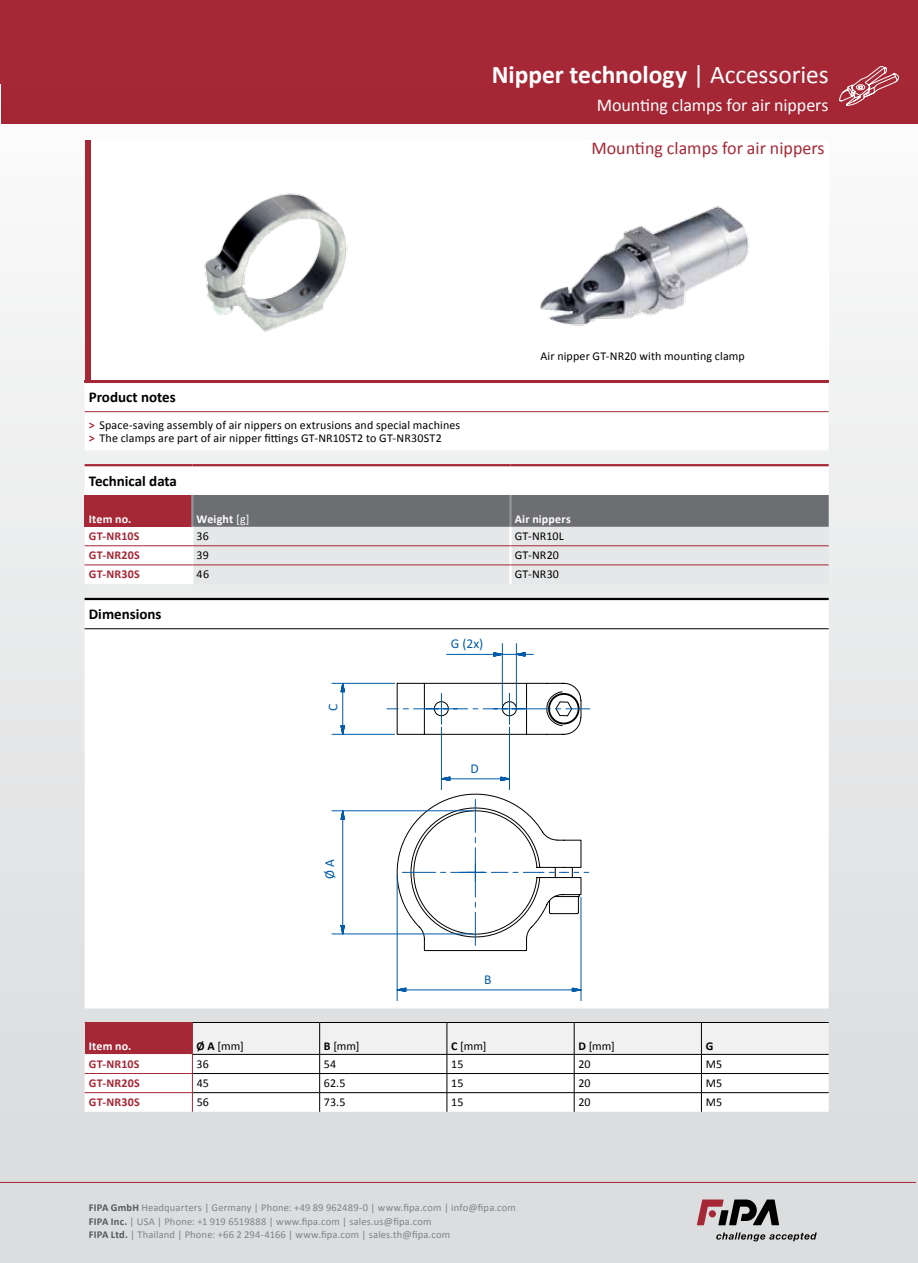
<style>
.page{position:relative;width:918px;height:1263px;background:#fff}
.page>*{position:absolute;margin:0;border:0;box-sizing:border-box;transform-origin:0 0}
.t1{font:700 25.5px "Calibri";letter-spacing:-.005em;color:#fff}
.t2{font:18px "Calibri";letter-spacing:-.005em;color:#fff}
.t3{font:18px "Calibri";color:#a62735}
.t4{font:700 15px "Calibri";color:#000}
.t5{font:13.5px "Calibri";color:#005baa}
.t6{font:12px/12.6px "Calibri";letter-spacing:.01em;color:#000}
.t7{font:700 12px "Calibri";letter-spacing:.02em;color:#a62735}
.t8{font:700 12px "Calibri";letter-spacing:.015em;color:#fff}
.t9{font:700 12px "Calibri";color:#000}
.t10{font:10.5px/13.5px "Calibri";letter-spacing:.015em;color:#808285}
.s1{font-weight:400}
.s2{font-weight:700;color:#a62735}
.s3{font-weight:700}
.s4{font-weight:700;color:#58595b}
</style>
<div class="page">
<div style="left:0;top:84px;width:918px;height:1179px;background:linear-gradient(to bottom,#fafafb,#d8d9db)"></div>
<div style="left:0;top:0;width:918px;height:123px;background:#a62735"></div>
<svg style="left:839px;top:66px;width:60px;height:40px"></svg>
<svg style="left:0;top:123px;width:1px;height:1140px"></svg>
<div style="left:88px;top:140px;width:741px;height:243px;background:#fff"></div>
<div style="left:85px;top:140px;width:6px;height:243px;background:#a62735"></div>
<img style="left:204px;top:193px;width:144px;height:139px">
<img style="left:540px;top:206px;width:209px;height:120px">
<svg style="left:85px;top:383px;width:744px;height:67px"></svg>
<hr style="left:85px;top:381px;width:744px;height:2px;background:#a62735">
<hr style="left:85px;top:411px;width:744px;height:1px;background:#a62735">
<svg style="left:85px;top:466px;width:744px;height:118px"></svg>
<div style="left:85px;top:495px;width:107px;height:32px;background:#a62735"></div>
<svg style="left:194px;top:495px;width:635px;height:89px;background:#b9b8ba"></svg>
<hr style="left:85px;top:464px;width:107px;height:2px;background:#a62735">
<hr style="left:192px;top:464px;width:319px;height:2px;background:#a62735">
<hr style="left:511px;top:464px;width:318px;height:2px;background:#a62735">
<hr style="left:191px;top:495px;width:3px;height:32px;background:#939598">
<hr style="left:509px;top:495px;width:3px;height:32px;background:#939598">
<hr style="left:191px;top:527px;width:3px;height:18px;background:#fff">
<hr style="left:509px;top:527px;width:3px;height:18px;background:#fff">
<hr style="left:191px;top:546px;width:3px;height:19px;background:#fff">
<hr style="left:509px;top:546px;width:3px;height:19px;background:#fff">
<hr style="left:191px;top:565px;width:3px;height:19px;background:#fff">
<hr style="left:509px;top:565px;width:3px;height:19px;background:#fff">
<hr style="left:85px;top:545px;width:107px;height:1px;background:#a62735">
<hr style="left:192px;top:545px;width:319px;height:1px;background:#a62735">
<hr style="left:511px;top:545px;width:318px;height:1px;background:#a62735">
<hr style="left:85px;top:565px;width:107px;height:1px;background:#a62735">
<hr style="left:192px;top:565px;width:319px;height:1px;background:#a62735">
<hr style="left:511px;top:565px;width:318px;height:1px;background:#a62735">
<svg style="left:85px;top:600px;width:744px;height:408px"></svg>
<hr style="left:85px;top:598px;width:744px;height:2px;background:#000">
<hr style="left:85px;top:628px;width:744px;height:1px;background:#000">
<svg style="left:390px;top:682px;width:192px;height:126px"></svg>
<svg style="left:414px;top:708px;width:12px;height:1px"></svg>
<hr style="left:426px;top:708px;width:31px;height:1px;background:#005baa">
<hr style="left:441px;top:693px;width:1px;height:31px;background:#005baa">
<hr style="left:509px;top:693px;width:1px;height:31px;background:#005baa">
<hr style="left:475px;top:799px;width:1px;height:33px;background:#005baa">
<svg style="left:444px;top:643px;width:146px;height:66px"></svg>
<svg style="left:439px;top:726px;width:73px;height:64px"></svg>
<svg style="left:331px;top:681px;width:77px;height:55px"></svg>
<svg style="left:331px;top:808px;width:258px;height:193px"></svg>
<svg style="left:85px;top:1022px;width:744px;height:90px"></svg>
<svg style="left:716px;top:1232px;width:101px;height:9px"></svg>
<svg style="left:697px;top:1199px;width:82px;height:26px;background:#796669"></svg>
<hr style="left:0;top:1182px;width:916px;height:1px;background:#a62735">
<h1 class="t1" style="left:492px;top:58px;width:338px">Nipper technology <span class="s1">| Accessories</span></h1>
<h2 class="t2" style="left:597px;top:94px;width:233px">Mounting clamps for air nippers</h2>
<h2 class="t3" style="left:591px;top:136px;width:235px">Mounting clamps for air nippers</h2>
<p class="t6" style="left:540px;top:350px;width:206px">Air nipper GT-NR20 with mounting clamp</p>
<p class="t4" style="left:89px;top:388px;width:88px">Product notes</p>
<p class="t6" style="left:89px;top:419px;width:373px"><span class="s2">&gt;</span> Space-saving assembly of air nippers on extrusions and special machines <span class="s2">&gt;</span> The clamps are part of air nipper fittings GT-NR10ST2 to GT-NR30ST2</p>
<p class="t4" style="left:89px;top:471px;width:90px">Technical data</p>
<p class="t8" style="left:89px;top:511px;width:44px">Item no.</p>
<p class="t8" style="left:197px;top:511px;width:54px">Weight <span class="s1">[g]</span></p>
<p class="t8" style="left:515px;top:511px;width:58px">Air nippers</p>
<p class="t7" style="left:89px;top:528px;width:51px">GT-NR10S</p>
<p class="t6" style="left:197px;top:530px;width:14px">36</p>
<p class="t6" style="left:515px;top:530px;width:51px">GT-NR10L</p>
<p class="t7" style="left:89px;top:547px;width:52px">GT-NR20S</p>
<p class="t6" style="left:197px;top:549px;width:14px">39</p>
<p class="t6" style="left:515px;top:549px;width:46px">GT-NR20</p>
<p class="t7" style="left:89px;top:566px;width:52px">GT-NR30S</p>
<p class="t6" style="left:197px;top:568px;width:14px">46</p>
<p class="t6" style="left:515px;top:568px;width:46px">GT-NR30</p>
<p class="t4" style="left:89px;top:605px;width:74px">Dimensions</p>
<p class="t5" style="left:451px;top:635px;width:34px">G (2x)</p>
<p class="t5" style="left:324px;top:711px;width:9px;rotate:-90deg">C</p>
<p class="t5" style="left:321px;top:878px;width:21px;rotate:-90deg">Ø A</p>
<p class="t5" style="left:471px;top:760px;width:10px">D</p>
<p class="t5" style="left:484px;top:971px;width:9px">B</p>
<p class="t8" style="left:89px;top:1038px;width:44px">Item no.</p>
<p class="t6" style="left:197px;top:1040px;width:49px"><span class="s3">Ø A</span> [mm]</p>
<p class="t6" style="left:324px;top:1040px;width:37px"><span class="s3">B</span> [mm]</p>
<p class="t6" style="left:451px;top:1040px;width:37px"><span class="s3">C</span> [mm]</p>
<p class="t6" style="left:578px;top:1040px;width:38px"><span class="s3">D</span> [mm]</p>
<p class="t9" style="left:706px;top:1038px;width:9px">G</p>
<p class="t7" style="left:89px;top:1056px;width:51px">GT-NR10S</p>
<p class="t6" style="left:197px;top:1057px;width:14px">36</p>
<p class="t6" style="left:324px;top:1057px;width:14px">54</p>
<p class="t6" style="left:451px;top:1057px;width:14px">15</p>
<p class="t6" style="left:578px;top:1057px;width:14px">20</p>
<p class="t6" style="left:706px;top:1057px;width:18px">M5</p>
<p class="t7" style="left:89px;top:1075px;width:52px">GT-NR20S</p>
<p class="t6" style="left:197px;top:1076px;width:14px">45</p>
<p class="t6" style="left:324px;top:1076px;width:23px">62.5</p>
<p class="t6" style="left:451px;top:1076px;width:14px">15</p>
<p class="t6" style="left:578px;top:1076px;width:14px">20</p>
<p class="t6" style="left:706px;top:1076px;width:18px">M5</p>
<p class="t7" style="left:89px;top:1094px;width:52px">GT-NR30S</p>
<p class="t6" style="left:197px;top:1096px;width:14px">56</p>
<p class="t6" style="left:324px;top:1096px;width:23px">73.5</p>
<p class="t6" style="left:451px;top:1096px;width:14px">15</p>
<p class="t6" style="left:578px;top:1096px;width:14px">20</p>
<p class="t6" style="left:706px;top:1096px;width:18px">M5</p>
<p class="t10" style="left:89px;top:1201px;width:429px"><span class="s4">FIPA GmbH</span> Headquarters | Germany | Phone: +49 89 962489-0 | www.fipa.com | info@fipa.com<br><span class="s4">FIPA Inc.</span> | USA | Phone: +1 919 6519888 | www.fipa.com | sales.us@fipa.com<br><span class="s4">FIPA Ltd.</span> | Thailand | Phone: +66 2 294-4166 | www.fipa.com | sales.th@fipa.com</p>
</div>
